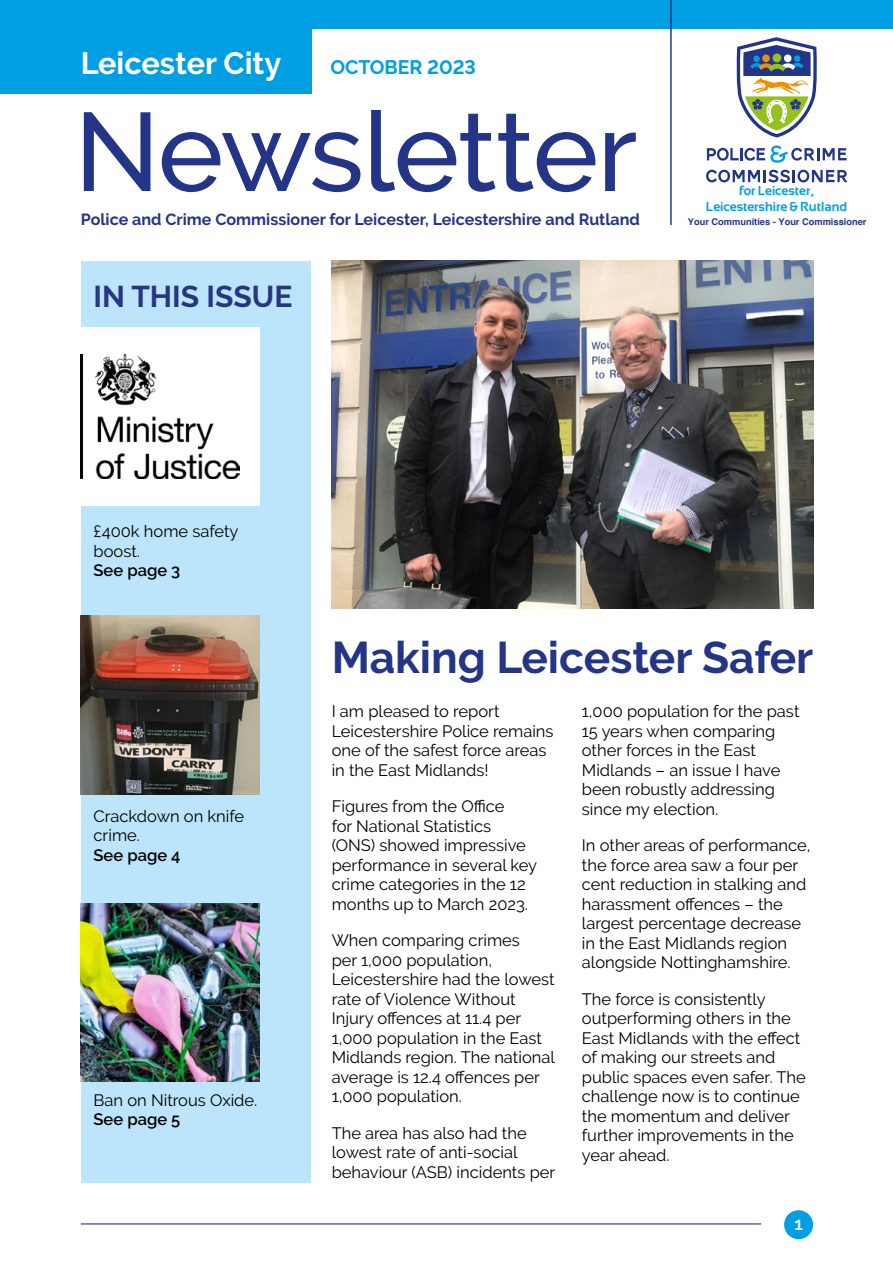
<style>
.page{position:relative;width:893px;height:1263px;background:#fff}
.page>*{position:absolute;margin:0;border:0;box-sizing:border-box;transform-origin:0 0}
.credit{font:500 111px "Raleway";letter-spacing:-.015em;color:#243588}
.t1{font:700 44.25px "Raleway";color:#243588}
.credit-2{font:700 30.75px "Raleway";color:#fff}
.SUBHEAD{font:700 30px "Raleway";color:#283583}
.t2{font:700 19.5px "Raleway";color:#009fe3}
.t3{font:600 18px "Raleway";color:#fff}
.body_copy{font:16.5px/19.5px "Raleway";color:#000}
.t4{font:700 16.2px "Raleway";color:#243588}
.t5{font:700 12.9px/15.6px "Sansation";color:#009fe3;text-align:center}
.t6{font:700 9.3px "Helvetica";color:#243588}
.s1{font-weight:600}
</style>
<div class="page">
<div style="left:0;top:0;width:893px;height:29px;background:#009fe3"></div>
<div style="left:81px;top:261px;width:229px;height:921px;background:#bce4fa"></div>
<div style="left:784px;top:1210px;width:29px;height:29px;background:#009fe3;border-radius:50%"></div>
<svg style="left:706px;top:170px;width:141px;height:12px"></svg>
<svg style="left:707px;top:145px;width:140px;height:18px"></svg>
<svg style="left:737px;top:37px;width:80px;height:101px"></svg>
<hr style="left:670px;top:0;width:2px;height:225px;background:#243588">
<hr style="left:81px;top:1223px;width:680px;height:1px;background:#243588">
<div style="left:0;top:0;width:311px;height:93px;background:#009fe3"></div>
<img style="left:332px;top:261px;width:481px;height:348px">
<img style="left:81px;top:903px;width:178px;height:179px">
<img style="left:81px;top:615px;width:178px;height:179px">
<div style="left:81px;top:327px;width:178px;height:179px;background:#fff"></div>
<img style="left:81px;top:355px;width:159px;height:124px">
<p class="credit-2" style="left:81px;top:45px;width:202px">Leicester City</p>
<p class="t2" style="left:330px;top:56px;width:147px">OCTOBER 2023</p>
<p class="credit" style="left:74px;top:88px;width:565px">Newsletter</p>
<p class="t4" style="left:81px;top:210px;width:561px">Police and Crime Commissioner for Leicester, Leicestershire and Rutland</p>
<p class="t6" style="left:688px;top:215px;width:180px">Your Communities - Your Commissioner</p>
<p class="t5" style="left:706px;top:183px;width:143px">for Leicester,<br>Leicestershire &amp; Rutland</p>
<p class="SUBHEAD" style="left:94px;top:279px;width:200px">IN THIS ISSUE</p>
<p class="body_copy" style="left:94px;top:522px;width:146px">£400k home safety boost.<br><span class="s1">See page 3</span></p>
<p class="body_copy" style="left:94px;top:806px;width:152px">Crackdown on knife crime.<br><span class="s1">See page 4</span></p>
<p class="body_copy" style="left:94px;top:1090px;width:165px">Ban on Nitrous Oxide.<br><span class="s1">See page 5</span></p>
<h1 class="t1" style="left:332px;top:632px;width:483px">Making Leicester Safer</h1>
<p class="body_copy" style="left:332px;top:701px;width:223px">I am pleased to report<br>Leicestershire Police remains one of the safest force areas in the East Midlands!</p>
<p class="body_copy" style="left:332px;top:796px;width:207px">Figures from the Office<br>for National Statistics (ONS) showed impressive performance in several key crime categories in the 12 months up to March 2023.</p>
<p class="body_copy" style="left:332px;top:930px;width:225px">When comparing crimes<br>per 1,000 population,<br>Leicestershire had the lowest rate of Violence Without<br>Injury offences at 11.4 per<br>1,000 population in the East<br>Midlands region. The national average is 12.4 offences per<br>1,000 population.</p>
<p class="body_copy" style="left:332px;top:1123px;width:225px">The area has also had the lowest rate of anti-social behaviour (ASB) incidents per</p>
<p class="body_copy" style="left:582px;top:701px;width:219px">1,000 population for the past<br>15 years when comparing other forces in the East<br>Midlands – an issue I have been robustly addressing since my election.</p>
<p class="body_copy" style="left:582px;top:835px;width:230px">In other areas of performance, the force area saw a four per cent reduction in stalking and harassment offences – the largest percentage decrease in the East Midlands region alongside Nottinghamshire.</p>
<p class="body_copy" style="left:582px;top:989px;width:226px">The force is consistently outperforming others in the<br>East Midlands with the effect of making our streets and public spaces even safer. The challenge now is to continue the momentum and deliver further improvements in the year ahead.</p>
<p class="t3" style="left:794px;top:1213px;width:10px">1</p>
</div>
